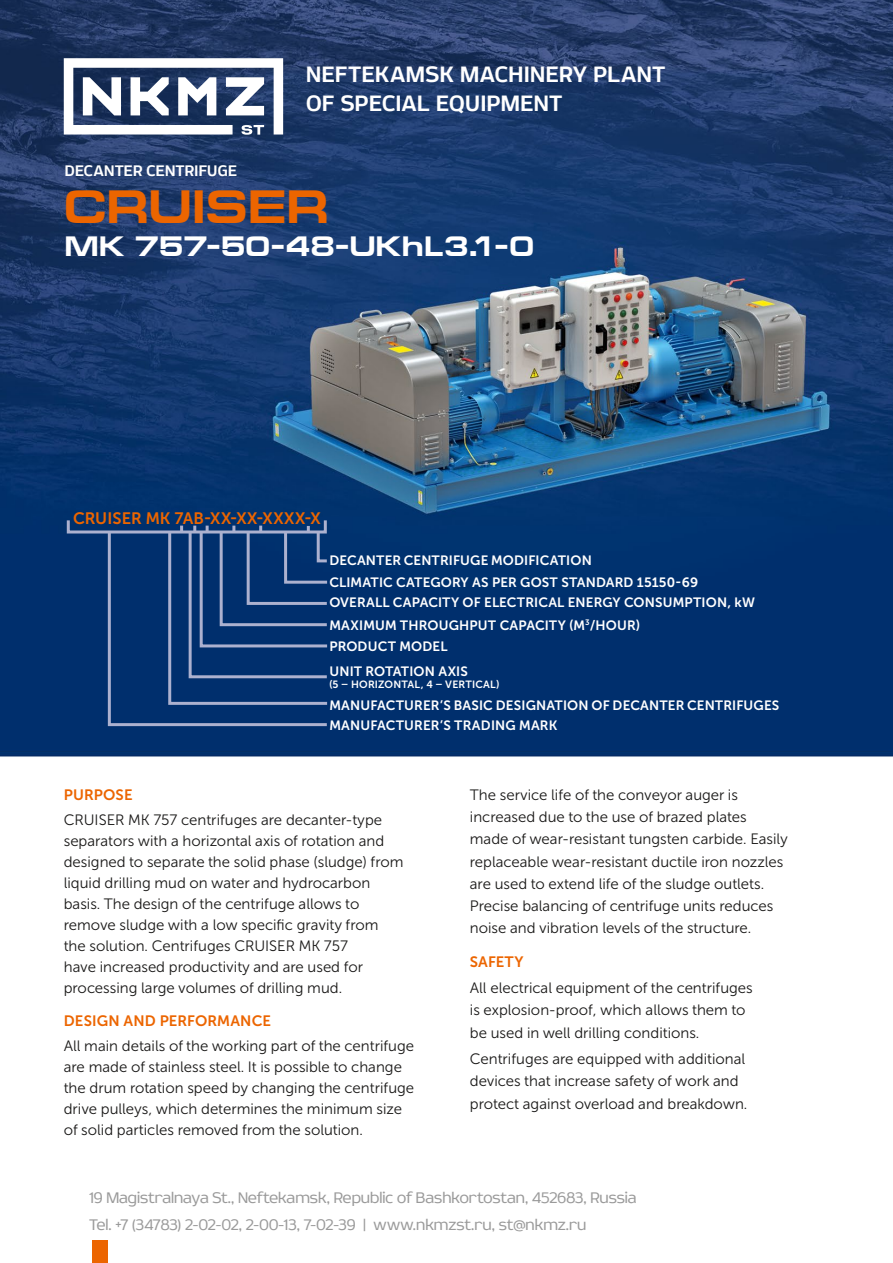
<style>
.page{position:relative;width:893px;height:1263px;background:#fff}
.page>*{position:absolute;margin:0;border:0;box-sizing:border-box;transform-origin:0 0}
.t1{font:700 47.4px "Europe Ext";letter-spacing:-.01em;color:#ec6500}
.t2{font:700 28.5px "Europe Ext";color:#fff}
.t3{font:700 24px/28.8px "Sceptica";letter-spacing:.015em;color:#fff}
.t4{font:16.5px/26.2px "Sceptica";letter-spacing:-.005em;color:#9a9a9a}
.t5{font:16.5px "Museo Sans Cyrillic 700";letter-spacing:.005em;color:#ec6500}
.t6{font:700 16.5px "Sceptica";letter-spacing:.01em;color:#fff}
.t7{font:15px/21px "Museo Sans Cyrillic 300";color:#181716}
.t8{font:15px "Museo Sans Cyrillic 700";letter-spacing:.01em;color:#ec6500}
.t9{font:13.5px/21.8px "Museo Sans Cyrillic 700";letter-spacing:.01em;color:#fff}
.t10{font:10.5px "Museo Sans Cyrillic 700";letter-spacing:.02em;color:#fff}
</style>
<div class="page">
<img style="left:0;top:0;width:893px;height:1263px">
<svg style="left:64px;top:58px;width:219px;height:77px"></svg>
<div style="left:92px;top:1240px;width:15px;height:23px;background:#ec6500"></div>
<svg style="left:106px;top:526px;width:224px;height:202px;background:#164079"></svg>
<h3 class="t3" style="left:306px;top:60px;width:361px">NEFTEKAMSK MACHINERY PLANT<br>OF SPECIAL EQUIPMENT</h3>
<p class="t6" style="left:65px;top:161px;width:174px">DECANTER CENTRIFUGE</p>
<h1 class="t1" style="left:64px;top:181px;width:266px">CRUISER</h1>
<h2 class="t2" style="left:64px;top:231px;width:471px">МК 757-50-48-UKhL3.1-0</h2>
<p class="t5" style="left:73px;top:509px;width:249px">CRUISER МК 7АB-ХХ-ХХ-ХХХХ-Х</p>
<p class="t9" style="left:329px;top:549px;width:370px;line-height:22.4px">DECANTER CENTRIFUGE MODIFICATION<br>CLIMATIC CATEGORY AS PER GOST STANDARD 15150-69</p>
<p class="t9" style="left:329px;top:592px;width:427px">OVERALL CAPACITY OF ELECTRICAL ENERGY CONSUMPTION, kW<br>MAXIMUM THROUGHPUT CAPACITY (М<sup>3</sup>/HOUR)<br>PRODUCT MODEL</p>
<p class="t9" style="left:329px;top:660px;width:140px">UNIT ROTATION AXIS</p>
<p class="t10" style="left:329px;top:678px;width:172px">(5 – HORIZONTAL, 4 – VERTICAL)</p>
<p class="t9" style="left:329px;top:695px;width:452px;line-height:20.2px">MANUFACTURER’S BASIC DESIGNATION OF DECANTER CENTRIFUGES<br>MANUFACTURER’S TRADING MARK</p>
<p class="t8" style="left:64px;top:786px;width:70px">PURPOSE</p>
<p class="t7" style="left:64px;top:810px;width:341px">CRUISER MK 757 centrifuges are decanter-type separators with a horizontal axis of rotation and designed to separate the solid phase (sludge) from liquid drilling mud on water and hydrocarbon basis. The design of the centrifuge allows to remove sludge with a low specific gravity from the solution. Centrifuges CRUISER MK 757<br>have increased productivity and are used for processing large volumes of drilling mud.</p>
<p class="t8" style="left:64px;top:1012px;width:209px">DESIGN AND PERFORMANCE</p>
<p class="t7" style="left:64px;top:1035px;width:352px">All main details of the working part of the centrifuge are made of stainless steel. It is possible to change the drum rotation speed by changing the centrifuge drive pulleys, which determines the minimum size of solid particles removed from the solution.</p>
<p class="t7" style="left:470px;top:784px;width:320px;line-height:22.2px">The service life of the conveyor auger is increased due to the use of brazed plates made of wear-resistant tungsten carbide. Easily replaceable wear-resistant ductile iron nozzles are used to extend life of the sludge outlets.<br>Precise balancing of centrifuge units reduces noise and vibration levels of the structure.</p>
<p class="t8" style="left:470px;top:953px;width:55px">SAFETY</p>
<p class="t7" style="left:470px;top:977px;width:284px;line-height:22.2px">All electrical equipment of the centrifuges is explosion-proof, which allows them to be used in well drilling conditions.</p>
<p class="t7" style="left:470px;top:1048px;width:279px;line-height:22.2px">Centrifuges are equipped with additional devices that increase safety of work and protect against overload and breakdown.</p>
<p class="t4" style="left:89px;top:1185px;width:549px">19 Magistralnaya St., Neftekamsk, Republic of Bashkortostan, 452683, Russia<br>Tel. +7 (34783) 2-02-02, 2-00-13, 7-02-39 | www.nkmzst.ru, st@nkmz.ru</p>
</div>
